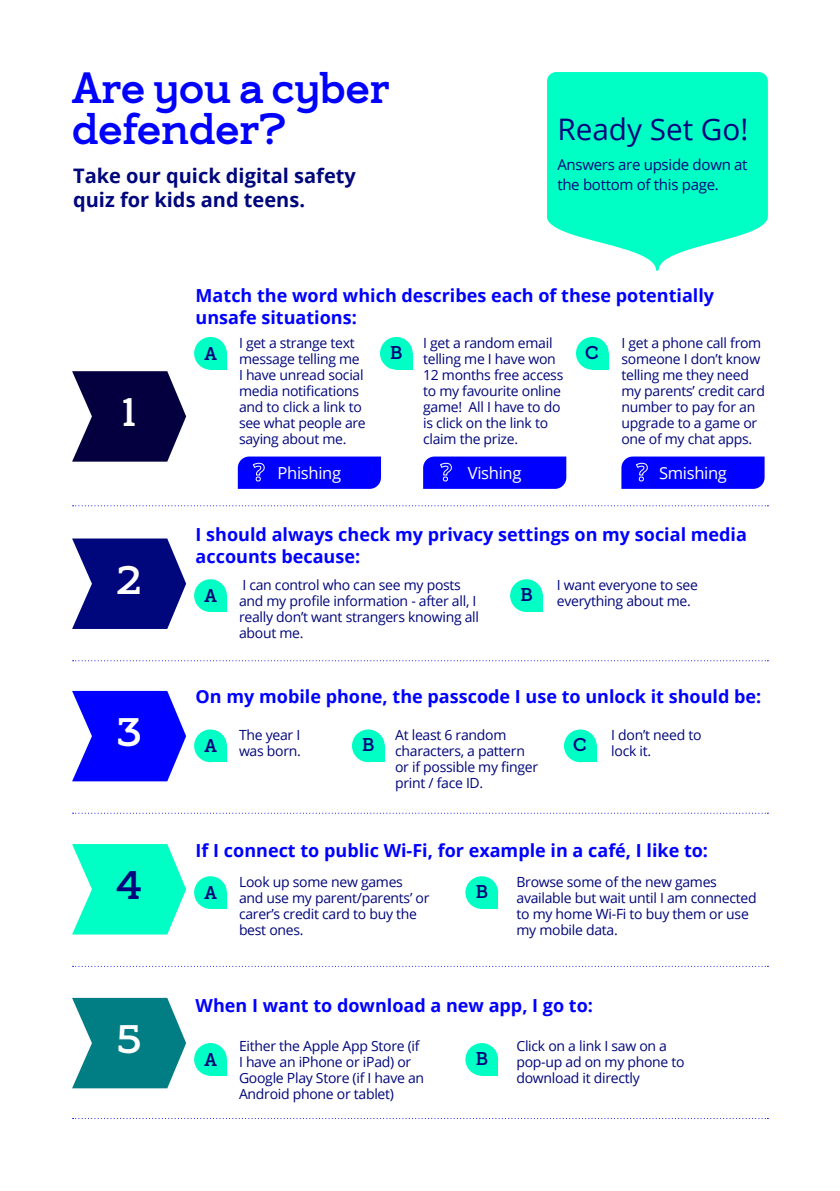
<style>
.page{position:relative;width:840px;height:1191px;background:#fff}
.page>*{position:absolute;margin:0;border:0;box-sizing:border-box;transform-origin:0 0}
.t1{font:700 44px/41px "Bankof Ireland Serif";color:#00f}
.t2{font:700 40px "Bankof Ireland Serif";color:#fff}
.t3{font:700 40px "Bankof Ireland Serif";color:#00067b}
.t4{font:29.6px "Open Sans";color:#00067b}
.t5{font:700 20px/24px "Open Sans";color:#00067b}
.t6{font:700 18.6px "Bankof Ireland Serif";color:#00067b}
.t7{font:700 18px/22px "Open Sans";color:#00f}
.t8{font:16.6px "Open Sans";letter-spacing:-.02em;color:#fff}
.t9{font:15px/19.4px "Open Sans";letter-spacing:-.02em;color:#00067b}
.t10{font:14px/16px "Open Sans";letter-spacing:-.02em;color:#00067b}
</style>
<div class="page">
<svg style="left:72px;top:371px;width:114px;height:90px"></svg>
<svg style="left:547px;top:72px;width:220px;height:199px;background:#23ffcd"></svg>
<svg style="left:72px;top:538px;width:114px;height:91px"></svg>
<div style="left:194px;top:337px;width:33px;height:33px;background:#00ffc5;border-radius:50%"></div>
<div style="left:210px;top:353px;width:17px;height:17px;background:#00ffc5"></div>
<div style="left:194px;top:729px;width:33px;height:33px;background:#00ffc5;border-radius:50%"></div>
<div style="left:210px;top:745px;width:17px;height:17px;background:#00ffc5"></div>
<div style="left:194px;top:579px;width:33px;height:33px;background:#00ffc5;border-radius:50%"></div>
<div style="left:210px;top:595px;width:17px;height:17px;background:#00ffc5"></div>
<div style="left:194px;top:876px;width:33px;height:33px;background:#00ffc5;border-radius:50%"></div>
<div style="left:210px;top:892px;width:17px;height:17px;background:#00ffc5"></div>
<div style="left:194px;top:1043px;width:33px;height:32px;background:#00ffc5;border-radius:50%"></div>
<div style="left:210px;top:1058px;width:17px;height:17px;background:#00ffc5"></div>
<div style="left:380px;top:337px;width:32px;height:33px;background:#00ffc5;border-radius:50%"></div>
<div style="left:396px;top:353px;width:16px;height:17px;background:#00ffc5"></div>
<div style="left:352px;top:729px;width:32px;height:33px;background:#00ffc5;border-radius:50%"></div>
<div style="left:368px;top:745px;width:16px;height:17px;background:#00ffc5"></div>
<div style="left:510px;top:579px;width:32px;height:33px;background:#00ffc5;border-radius:50%"></div>
<div style="left:526px;top:595px;width:16px;height:17px;background:#00ffc5"></div>
<div style="left:465px;top:876px;width:33px;height:33px;background:#00ffc5;border-radius:50%"></div>
<div style="left:481px;top:892px;width:17px;height:17px;background:#00ffc5"></div>
<div style="left:465px;top:1043px;width:33px;height:32px;background:#00ffc5;border-radius:50%"></div>
<div style="left:481px;top:1058px;width:17px;height:17px;background:#00ffc5"></div>
<div style="left:575px;top:337px;width:33px;height:33px;background:#00ffc5;border-radius:50%"></div>
<div style="left:591px;top:353px;width:17px;height:17px;background:#00ffc5"></div>
<div style="left:563px;top:729px;width:33px;height:33px;background:#00ffc5;border-radius:50%"></div>
<div style="left:579px;top:745px;width:17px;height:17px;background:#00ffc5"></div>
<svg style="left:72px;top:505px;width:696px;height:1px"></svg>
<svg style="left:72px;top:660px;width:696px;height:1px"></svg>
<svg style="left:72px;top:812px;width:696px;height:1px"></svg>
<svg style="left:72px;top:965px;width:696px;height:1px"></svg>
<svg style="left:72px;top:1118px;width:696px;height:1px"></svg>
<svg style="left:238px;top:456px;width:143px;height:33px;background:#0b0bff"></svg>
<svg style="left:423px;top:456px;width:143px;height:33px;background:#0b0bff"></svg>
<svg style="left:621px;top:456px;width:143px;height:33px;background:#0b0bff"></svg>
<svg style="left:72px;top:691px;width:114px;height:90px"></svg>
<svg style="left:72px;top:844px;width:114px;height:90px"></svg>
<svg style="left:72px;top:998px;width:114px;height:90px"></svg>
<h1 class="t1" style="left:72px;top:68px;width:319px">Are you a cyber defender?</h1>
<h3 class="t5" style="left:73px;top:163px;width:284px">Take our quick digital safety quiz for kids and teens.</h3>
<h3 class="t4" style="left:557px;top:109px;width:192px">Ready Set Go!</h3>
<p class="t9" style="left:557px;top:155px;width:192px">Answers are upside down at the bottom of this page.</p>
<h2 class="t2" style="left:122px;top:390px;width:15px">1</h2>
<h2 class="t2" style="left:117px;top:557px;width:26px">2</h2>
<h2 class="t2" style="left:117px;top:709px;width:26px">3</h2>
<h2 class="t3" style="left:116px;top:862px;width:27px">4</h2>
<h2 class="t2" style="left:117px;top:1016px;width:25px">5</h2>
<p class="t7" style="left:195px;top:283px;width:520px">Match the word which describes each of these potentially unsafe situations:</p>
<h3 class="t6" style="left:204px;top:342px;width:14px">A</h3>
<p class="t10" style="left:239px;top:334px;width:128px">I get a strange text message telling me<br>I have unread social media notifications and to click a link to see what people are saying about me.</p>
<h3 class="t6" style="left:390px;top:341px;width:14px">B</h3>
<p class="t10" style="left:423px;top:334px;width:142px">I get a random email telling me I have won<br>12 months free access to my favourite online game! All I have to do is click on the link to claim the prize.</p>
<p class="t10" style="left:621px;top:335px;width:145px">I get a phone call from someone I don’t know telling me they need my parents’ credit card number to pay for an upgrade to a game or one of my chat apps.</p>
<h3 class="t6" style="left:585px;top:341px;width:15px">C</h3>
<p class="t8" style="left:277px;top:461px;width:65px">Phishing</p>
<p class="t8" style="left:467px;top:461px;width:55px">Vishing</p>
<p class="t8" style="left:658px;top:461px;width:69px">Smishing</p>
<p class="t7" style="left:195px;top:523px;width:552px">I should always check my privacy settings on my social media accounts because:</p>
<h3 class="t6" style="left:204px;top:585px;width:14px">A</h3>
<p class="t10" style="left:239px;top:576px;width:241px">I can control who can see my posts and my profile information - after all, I really don’t want strangers knowing all about me.</p>
<h3 class="t6" style="left:520px;top:584px;width:14px">B</h3>
<p class="t10" style="left:556px;top:576px;width:142px">I want everyone to see everything about me.</p>
<p class="t7" style="left:195px;top:685px;width:567px">On my mobile phone, the passcode I use to unlock it should be:</p>
<h3 class="t6" style="left:204px;top:735px;width:14px">A</h3>
<p class="t10" style="left:239px;top:727px;width:63px">The year I was born.</p>
<h3 class="t6" style="left:362px;top:734px;width:14px">B</h3>
<p class="t10" style="left:395px;top:727px;width:144px">At least 6 random characters, a pattern or if possible my finger print / face ID.</p>
<p class="t10" style="left:611px;top:727px;width:92px">I don’t need to lock it.</p>
<h3 class="t6" style="left:573px;top:734px;width:15px">C</h3>
<p class="t7" style="left:195px;top:839px;width:513px">If I connect to public Wi-Fi, for example in a café, I like to:</p>
<h3 class="t6" style="left:204px;top:881px;width:14px">A</h3>
<p class="t10" style="left:239px;top:873px;width:192px">Look up some new games and use my parent/parents’ or carer’s credit card to buy the best ones.</p>
<h3 class="t6" style="left:475px;top:881px;width:14px">B</h3>
<p class="t10" style="left:516px;top:873px;width:242px">Browse some of the new games available but wait until I am connected to my home Wi-Fi to buy them or use my mobile data.</p>
<p class="t7" style="left:195px;top:994px;width:398px">When I want to download a new app, I go to:</p>
<h3 class="t6" style="left:204px;top:1048px;width:14px">A</h3>
<p class="t10" style="left:239px;top:1037px;width:187px">Either the Apple App Store (if<br>I have an iPhone or iPad) or<br>Google Play Store (if I have an<br>Android phone or tablet)</p>
<h3 class="t6" style="left:475px;top:1047px;width:14px">B</h3>
<p class="t10" style="left:516px;top:1037px;width:170px">Click on a link I saw on a pop-up ad on my phone to download it directly</p>
</div>
